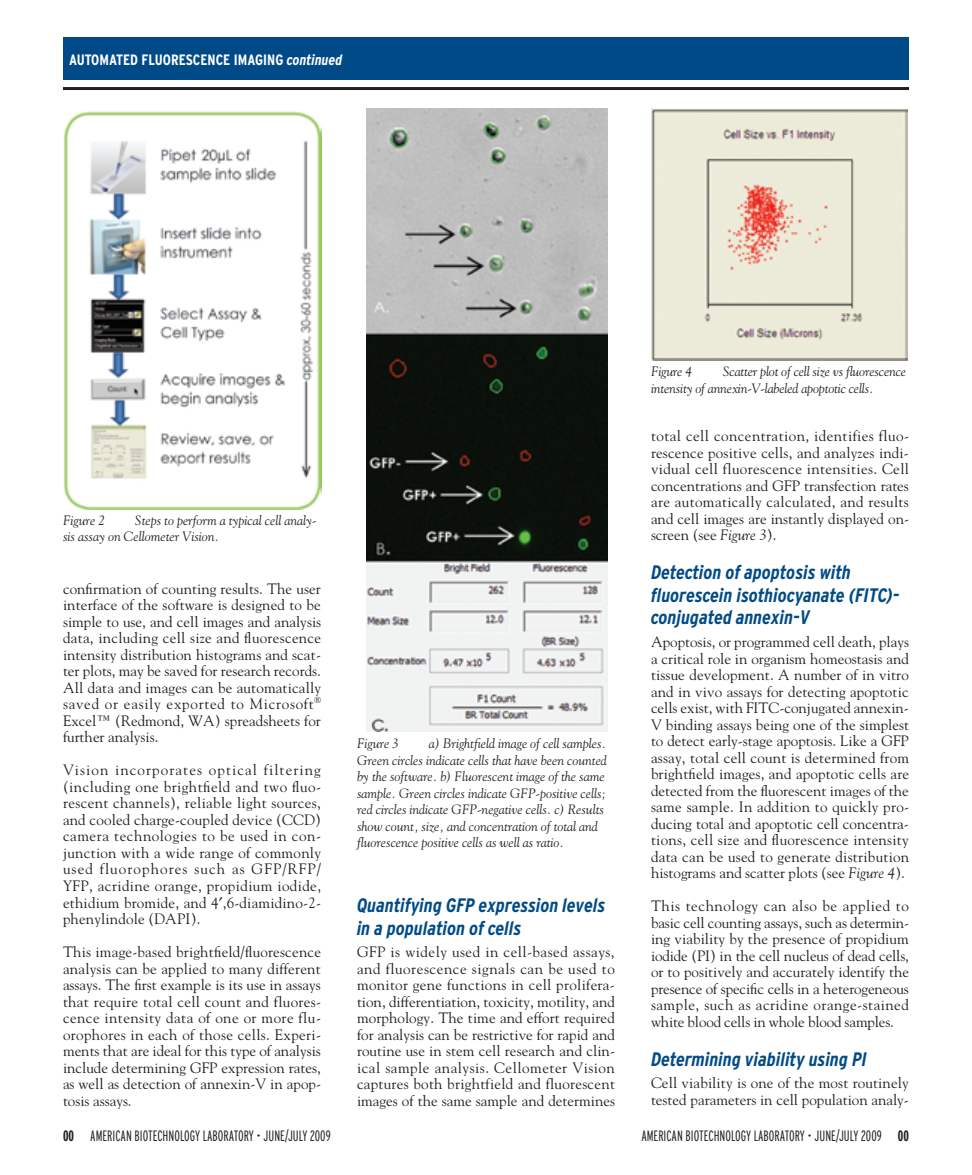
<style>
.page{position:relative;width:972px;height:1175px;background:#fff}
.page>*{position:absolute;margin:0;border:0;box-sizing:border-box;transform-origin:0 0}
.t1{font:italic 700 condensed 19.5px/22.5px "Interstate";color:#004b87}
.t2{font:15px/16.5px "Goudy";color:#231f20;text-align:justify}
.t3{font:300 extra-condensed 15px "Interstate";color:#231f20}
.t4{font:700 condensed 15px "Interstate";color:#fff}
.t5{font:italic 13.5px/16.5px "Goudy";color:#231f20}
.s1{font-style:italic}
.s2{font-weight:700}
</style>
<div class="page">
<hr style="left:63px;top:87px;width:846px;height:3px;background:#231f20">
<div style="left:63px;top:38px;width:846px;height:42px;background:#004b87"></div>
<img style="left:63px;top:111px;width:258px;height:398px">
<img style="left:366px;top:108px;width:241px;height:623px">
<img style="left:651px;top:108px;width:257px;height:253px">
<p class="t4" style="left:69px;top:51px;width:275px">AUTOMATED FLUORESCENCE IMAGING <span class="s1">continued</span></p>
<p class="t5" style="left:63px;top:512px;width:255px;text-indent:72px">Steps to perform a typical cell analy&shy;sis assay on Cellometer Vision.</p>
<p class="t5" style="left:63px;top:512px;width:44px">Figure 2</p>
<p class="t2" style="left:63px;top:580px;width:260px">confirmation of counting results. The user interface of the software is designed to be simple to use, and cell images and analysis data, including cell size and fluorescence intensity distribution histograms and scat&shy;ter plots, may be saved for research records.<br>All data and images can be automatically saved or easily exported to Microsoft<sup>® </sup>Excel™ (Redmond, WA) spreadsheets for further analysis.</p>
<p class="t2" style="left:63px;top:761px;width:260px">Vision incorporates optical filtering (including one brightfield and two fluo&shy;rescent channels), reliable light sources, and cooled charge-coupled device (CCD) camera technologies to be used in con&shy;junction with a wide range of commonly used fluorophores such as GFP/RFP/ YFP, acridine orange, propidium iodide, ethidium bromide, and 4 ,6-diamidino-2- phenylindole (DAPI).</p>
<p class="t2" style="left:63px;top:943px;width:260px">This image-based brightfield/fluorescence analysis can be applied to many different assays. The first example is its use in assays that require total cell count and fluores&shy;cence intensity data of one or more flu&shy;orophores in each of those cells. Experi&shy;ments that are ideal for this type of analysis include determining GFP expression rates, as well as detection of annexin-V in apop&shy;tosis assays.</p>
<p class="t5" style="left:357px;top:735px;width:251px;text-indent:72px">a) Brightfield image of cell samples.<br>Green circles indicate cells that have been counted by the software. b) Fluorescent image of the same sample. Green circles indicate GFP-positive cells; red circles indicate GFP-negative cells. c) Results show count, size, and concentration of total and fluorescence positive cells as well as ratio.</p>
<p class="t5" style="left:357px;top:735px;width:44px">Figure 3</p>
<h1 class="t1" style="left:357px;top:894px;width:250px">Quantifying GFP expression levels in a population of cells</h1>
<p class="t2" style="left:357px;top:943px;width:260px">GFP is widely used in cell-based assays, and fluorescence signals can be used to monitor gene functions in cell prolifera&shy;tion, differentiation, toxicity, motility, and morphology. The time and effort required for analysis can be restrictive for rapid and routine use in stem cell research and clin&shy;ical sample analysis. Cellometer Vision captures both brightfield and fluorescent images of the same sample and determines</p>
<p class="t5" style="left:651px;top:363px;width:257px;text-indent:72px">Scatter plot of cell size vs fluorescence intensity of annexin-V-labeled apoptotic cells.</p>
<p class="t5" style="left:651px;top:363px;width:43px">Figure 4</p>
<p class="t2" style="left:651px;top:428px;width:260px">total cell concentration, identifies fluo&shy;rescence positive cells, and analyzes indi&shy;vidual cell fluorescence intensities. Cell concentrations and GFP transfection rates are automatically calculated, and results and cell images are instantly displayed on&shy;screen (see <span class="s1">Figure 3</span>).</p>
<h1 class="t1" style="left:651px;top:561px;width:250px">Detection of apoptosis with fluorescein isothiocyanate (FITC)- conjugated annexin-V</h1>
<p class="t2" style="left:651px;top:633px;width:260px">Apoptosis, or programmed cell death, plays a critical role in organism homeostasis and tissue development. A number of in vitro and in vivo assays for detecting apoptotic cells exist, with FITC-conjugated annexin-V binding assays being one of the simplest to detect early-stage apoptosis. Like a GFP assay, total cell count is determined from brightfield images, and apoptotic cells are detected from the fluorescent images of the same sample. In addition to quickly pro&shy;ducing total and apoptotic cell concentra&shy;tions, cell size and fluorescence intensity data can be used to generate distribution histograms and scatter plots (see <span class="s1">Figure 4</span>).</p>
<p class="t2" style="left:651px;top:897px;width:260px">This technology can also be applied to basic cell counting assays, such as determin&shy;ing viability by the presence of propidium iodide (PI) in the cell nucleus of dead cells, or to positively and accurately identify the presence of specific cells in a heterogeneous sample, such as acridine orange-stained white blood cells in whole blood samples.</p>
<h1 class="t1" style="left:651px;top:1047px;width:218px">Determining viability using PI</h1>
<p class="t2" style="left:651px;top:1074px;width:259px">Cell viability is one of the most routinely tested parameters in cell population analy-</p>
<p class="t3" style="left:63px;top:1126px;width:269px"><span class="s2">00</span> AMERICAN BIOTECHNOLOGY LABORATORY • JUNE/JULY 2009</p>
<p class="t3" style="left:641px;top:1126px;width:269px">AMERICAN BIOTECHNOLOGY LABORATORY • JUNE/JULY 2009 <span class="s2">00</span></p>
</div>
